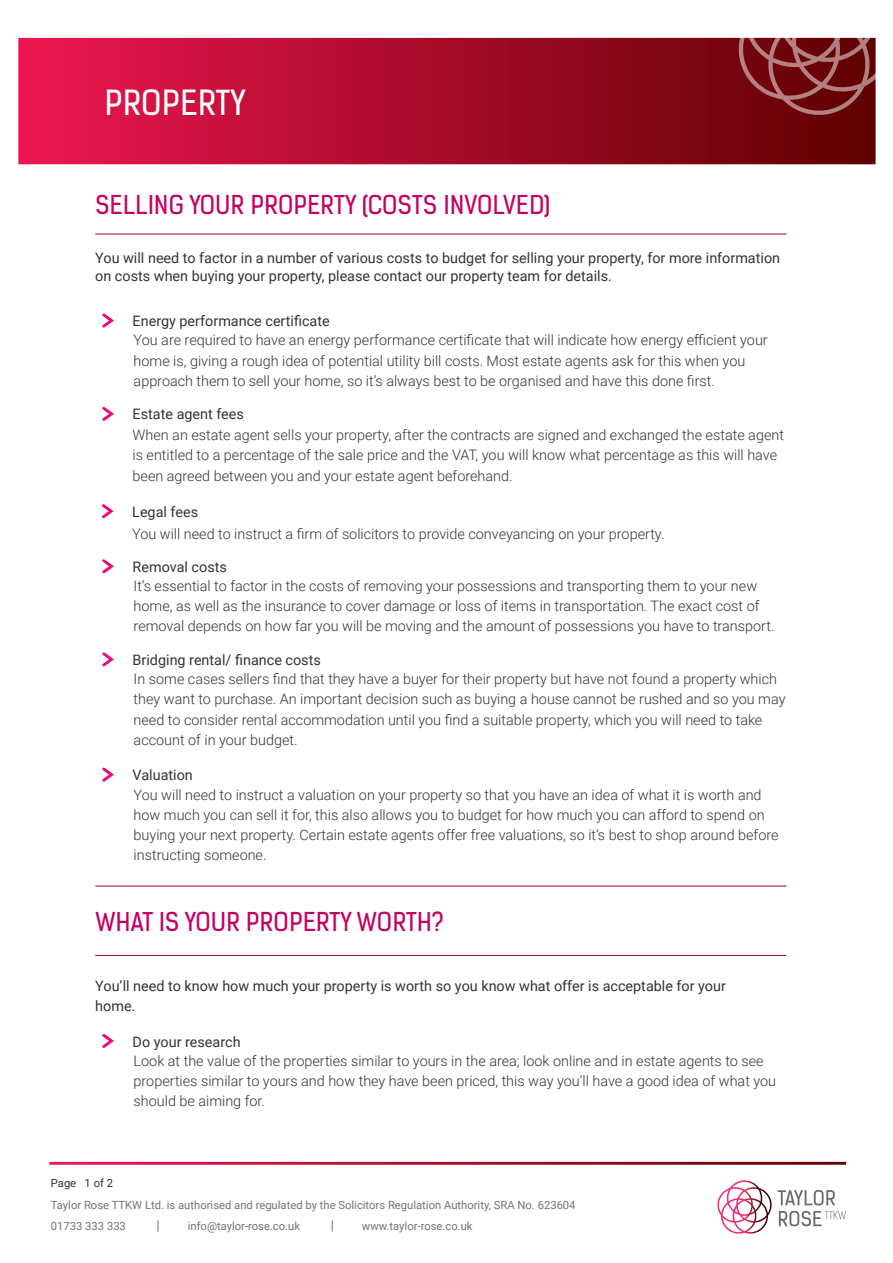
<style>
.page{position:relative;width:893px;height:1263px;background:#fff}
.page>*{position:absolute;margin:0;border:0;box-sizing:border-box;transform-origin:0 0}
.t1{font:33px "Kelson Sans";color:#fff}
.t2{font:24.75px "Kelson Sans";letter-spacing:.015em;color:#c30063}
.t3{font:300 14.4px/20.1px "Roboto";color:#333}
.t4{font:14.4px/17.2px "Roboto";color:#333}
.t5{font:13.5px "Roboto";color:#737373}
.t6{font:11.25px "Roboto";color:#737373}
.t7{font:11.25px "Roboto";color:#333}
</style>
<div class="page">
<div style="left:19px;top:39px;width:856px;height:125px;background:linear-gradient(to right,#ec1651,#5e0001)"></div>
<hr style="left:95px;top:234px;width:691px;height:1px;background:#9d0040">
<hr style="left:95px;top:886px;width:691px;height:1px;background:#9d0040">
<hr style="left:95px;top:955px;width:691px;height:1px;background:#9d0040">
<svg style="left:737px;top:37px;width:139px;height:79px;background:#7e2529"></svg>
<svg style="left:778px;top:1190px;width:57px;height:15px"></svg>
<svg style="left:779px;top:1211px;width:67px;height:15px"></svg>
<svg style="left:717px;top:1180px;width:55px;height:53px"></svg>
<svg style="left:102px;top:313px;width:12px;height:15px"></svg>
<svg style="left:102px;top:559px;width:12px;height:15px"></svg>
<svg style="left:102px;top:652px;width:12px;height:15px"></svg>
<svg style="left:102px;top:767px;width:12px;height:15px"></svg>
<svg style="left:102px;top:1034px;width:12px;height:14px"></svg>
<svg style="left:102px;top:406px;width:12px;height:15px"></svg>
<svg style="left:102px;top:504px;width:12px;height:15px"></svg>
<h1 class="t1" style="left:105px;top:82px;width:19px">PROPERTY</h1>
<h2 class="t2" style="left:95px;top:190px;width:456px">SELLING YOUR PROPERTY (COSTS INVOLVED)</h2>
<p class="t4" style="left:95px;top:249px;width:686px">You will need to factor in a number of various costs to budget for selling your property, for more information on costs when buying your property, please contact our property team for details.</p>
<p class="t4" style="left:133px;top:312px;width:199px">Energy performance certificate</p>
<p class="t3" style="left:134px;top:330px;width:636px">You are required to have an energy performance certificate that will indicate how energy efficient your home is, giving a rough idea of potential utility bill costs. Most estate agents ask for this when you approach them to sell your home, so it’s always best to be organised and have this done first.</p>
<p class="t4" style="left:133px;top:405px;width:113px">Estate agent fees</p>
<p class="t3" style="left:133px;top:425px;width:653px">When an estate agent sells your property, after the contracts are signed and exchanged the estate agent is entitled to a percentage of the sale price and the VAT, you will know what percentage as this will have been agreed between you and your estate agent beforehand.</p>
<p class="t4" style="left:132px;top:502px;width:67px">Legal fees</p>
<p class="t3" style="left:132px;top:523px;width:534px">You will need to instruct a firm of solicitors to provide conveyancing on your property.</p>
<p class="t4" style="left:133px;top:558px;width:96px">Removal costs</p>
<p class="t3" style="left:134px;top:575px;width:642px">It’s essential to factor in the costs of removing your possessions and transporting them to your new home, as well as the insurance to cover damage or loss of items in transportation. The exact cost of removal depends on how far you will be moving and the amount of possessions you have to transport.</p>
<p class="t3" style="left:134px;top:668px;width:653px">In some cases sellers find that they have a buyer for their property but have not found a property which they want to purchase. An important decision such as buying a house cannot be rushed and so you may need to consider rental accommodation until you find a suitable property, which you will need to take account of in your budget.</p>
<p class="t4" style="left:133px;top:651px;width:190px">Bridging rental/ finance costs</p>
<p class="t4" style="left:133px;top:766px;width:62px">Valuation</p>
<p class="t3" style="left:134px;top:784px;width:646px">You will need to instruct a valuation on your property so that you have an idea of what it is worth and how much you can sell it for, this also allows you to budget for how much you can afford to spend on buying your next property. Certain estate agents offer free valuations, so it’s best to shop around before instructing someone.</p>
<h2 class="t2" style="left:95px;top:906px;width:350px">WHAT IS YOUR PROPERTY WORTH?</h2>
<p class="t4" style="left:95px;top:975px;width:632px;line-height:20.1px">You’ll need to know how much your property is worth so you know what offer is acceptable for your home.</p>
<p class="t4" style="left:133px;top:1032px;width:109px">Do your research</p>
<p class="t3" style="left:134px;top:1050px;width:644px">Look at the value of the properties similar to yours in the area; look online and in estate agents to see properties similar to yours and how they have been priced, this way you’ll have a good idea of what you should be aiming for.</p>
<p class="t7" style="left:51px;top:1175px;width:64px">Page 1 of 2</p>
<p class="t6" style="left:51px;top:1197px;width:526px">Taylor Rose TTKW Ltd. is authorised and regulated by the Solicitors Regulation Authority, SRA No. 623604</p>
<p class="t6" style="left:51px;top:1218px;width:77px">01733 333 333</p>
<p class="t5" style="left:157px;top:1215px;width:5px">|</p>
<p class="t6" style="left:188px;top:1218px;width:114px">info@taylor-rose.co.uk</p>
<p class="t5" style="left:331px;top:1215px;width:5px">|</p>
<p class="t6" style="left:362px;top:1218px;width:112px">www.taylor-rose.co.uk</p>
</div>
